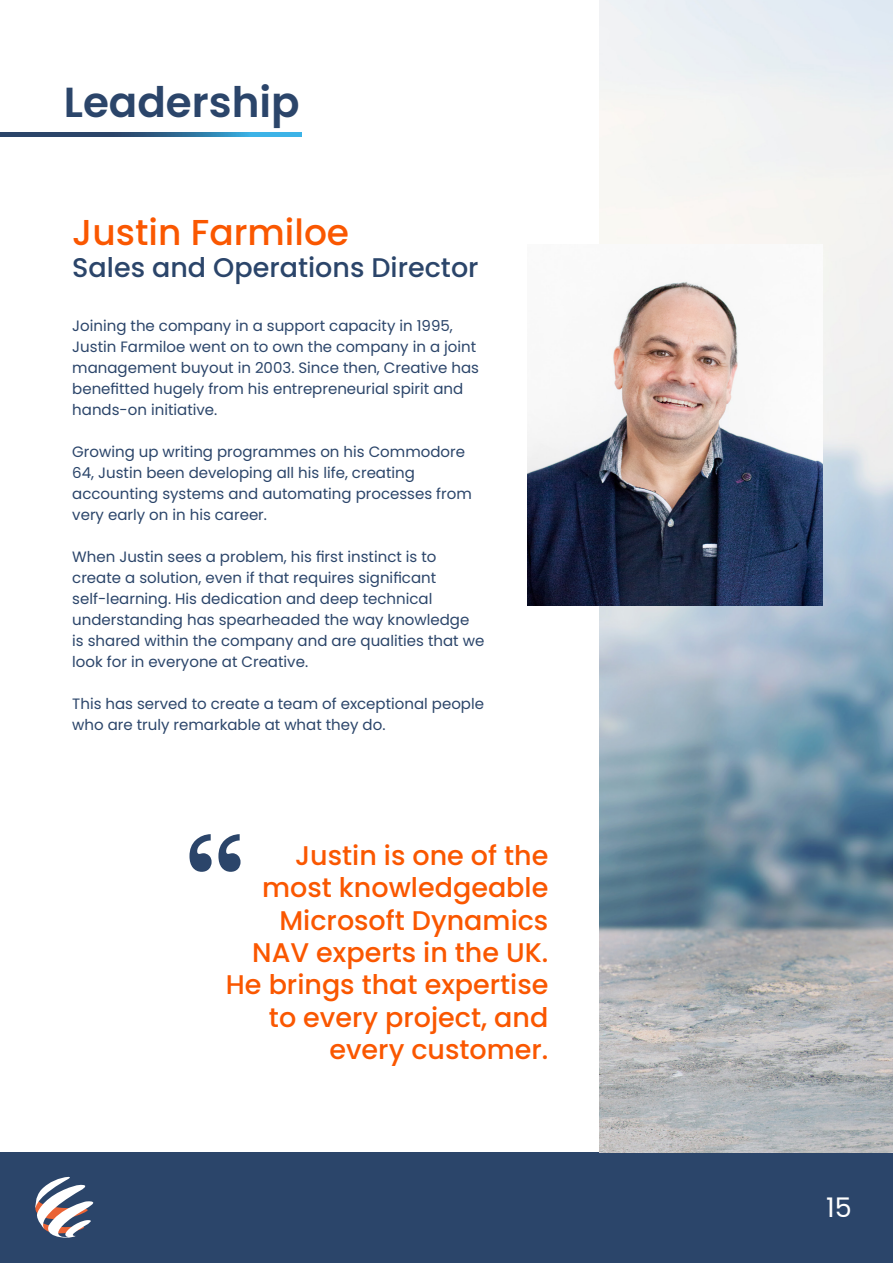
<style>
.page{position:relative;width:893px;height:1263px;background:#fff}
.page>*{position:absolute;margin:0;border:0;box-sizing:border-box;transform-origin:0 0}
.t1{font:700 108px "Baskerville";color:#2b456a}
.t2{font:600 42px "Poppins";color:#2b456a}
.t3{font:500 36px "Poppins";color:#fa5700}
.t4{font:500 27px/32.4px "Poppins";color:#fa5700;text-align:right}
.t5{font:500 27px "Poppins";color:#2b456a}
.t6{font:27px "Poppins";color:#fff}
.t7{font:15px/21px "Poppins";color:#2b456a}
</style>
<div class="page">
<div style="left:0;top:1153px;width:893px;height:110px;background:#2b456a"></div>
<svg style="left:35px;top:1177px;width:59px;height:61px"></svg>
<svg style="left:0;top:132px;width:301px;height:5px;background:#2f6b95"></svg>
<img style="left:600px;top:0;width:293px;height:1152px">
<img style="left:528px;top:244px;width:294px;height:361px">
<h2 class="t2" style="left:64px;top:78px;width:237px">Leadership</h2>
<h3 class="t3" style="left:72px;top:211px;width:278px">Justin Farmiloe</h3>
<h3 class="t5" style="left:72px;top:252px;width:408px">Sales and Operations Director</h3>
<p class="t7" style="left:72px;top:315px;width:408px">Joining the company in a support capacity in 1995, Justin Farmiloe went on to own the company in a joint management buyout in 2003. Since then, Creative has benefitted hugely from his entrepreneurial spirit and hands-on initiative.</p>
<p class="t7" style="left:72px;top:441px;width:401px">Growing up writing programmes on his Commodore 64, Justin been developing all his life, creating accounting systems and automating processes from very early on in his career.</p>
<p class="t7" style="left:72px;top:546px;width:414px">When Justin sees a problem, his first instinct is to create a solution, even if that requires significant self-learning. His dedication and deep technical understanding has spearheaded the way knowledge is shared within the company and are qualities that we look for in everyone at Creative.</p>
<p class="t7" style="left:72px;top:693px;width:413px">This has served to create a team of exceptional people who are truly remarkable at what they do.</p>
<h1 class="t1" style="left:183px;top:796px;width:66px">“</h1>
<h3 class="t4" style="left:226px;top:839px;width:324px">Justin is one of the most knowledgeable<br>Microsoft Dynamics<br>NAV experts in the UK.<br>He brings that expertise to every project, and every customer.</h3>
<h3 class="t6" style="left:826px;top:1191px;width:27px">15</h3>
</div>
